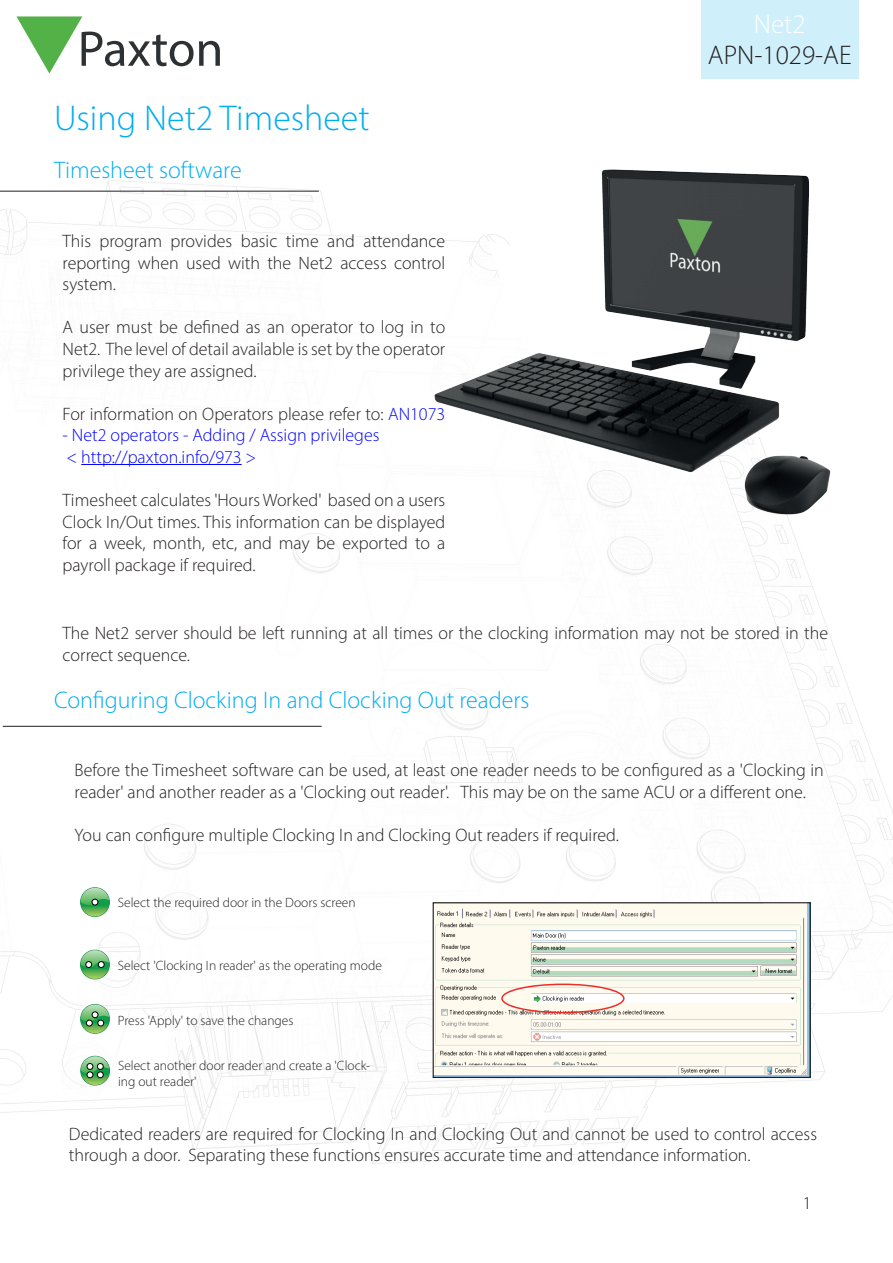
<style>
.page{position:relative;width:893px;height:1263px;background:#fff}
.page>*{position:absolute;margin:0;border:0;box-sizing:border-box;transform-origin:0 0}
.AN_Title{font:300 36px "Myriad Pro";color:#00aeef}
.AN_Title-2{font:300 27px "Myriad Pro";color:#231f20}
.AN_Title-3{font:300 27px "Myriad Pro";color:#fff}
.Section_title{font:300 24px "Myriad Pro";color:#00aeef}
.Text_AN_Link{font:300 18px/21.6px "Myriad Pro";color:#231f20;text-align:justify}
.Text{font:300 18px/21.6px "Myriad Pro";color:#231f20}
.Text_bold{font:300 18px/21.6px "Myriad Pro";color:#231f20}
.Text_AN_Link-2{font:300 18px/21.6px "Myriad Pro";color:#00f}
.Text_9pt{font:300 13.5px/16.2px "Myriad Pro";color:#231f20}
.s1{color:#00f}
</style>
<div class="page">
<svg style="left:16px;top:16px;width:119px;height:58px"></svg>
<img style="left:0;top:180px;width:893px;height:984px">
<img style="left:135px;top:0;width:758px;height:613px">
<hr style="left:0;top:191px;width:319px;height:1px;background:#231f20">
<hr style="left:3px;top:726px;width:319px;height:1px;background:#231f20">
<hr style="left:81px;top:464px;width:161px;height:1px;background:#00f">
<div style="left:80px;top:1056px;width:30px;height:29px;border:1px solid #0b8c44;border-radius:50%"></div>
<svg style="left:81px;top:1056px;width:29px;height:29px"></svg>
<div style="left:87px;top:1071px;width:6px;height:7px;border:1px solid #000;border-radius:50%"></div>
<div style="left:80px;top:950px;width:30px;height:29px;border:1px solid #0b8c44;border-radius:50%"></div>
<svg style="left:81px;top:950px;width:28px;height:29px"></svg>
<div style="left:85px;top:961px;width:7px;height:7px;border:1px solid #000;border-radius:50%"></div>
<div style="left:80px;top:1004px;width:30px;height:30px;border:1px solid #0b8c44;border-radius:50%"></div>
<svg style="left:81px;top:1004px;width:28px;height:29px"></svg>
<div style="left:97px;top:1019px;width:7px;height:7px;border:1px solid #000;border-radius:50%"></div>
<div style="left:80px;top:887px;width:30px;height:30px;border:1px solid #0b8c44;border-radius:50%"></div>
<svg style="left:81px;top:888px;width:28px;height:28px"></svg>
<img style="left:435px;top:904px;width:374px;height:172px">
<div style="left:433px;top:902px;width:378px;height:176px;border:1px solid #231f20"></div>
<div style="left:501px;top:983px;width:124px;height:30px;border:2px solid #ee2d29;border-radius:50%"></div>
<div style="left:702px;top:0;width:157px;height:79px;background:#cfeffb"></div>
<p class="AN_Title-3" style="left:754px;top:8px;width:53px">Net2</p>
<p class="AN_Title" style="left:54px;top:96px;width:317px">Using Net2 Timesheet</p>
<p class="Section_title" style="left:54px;top:156px;width:189px">Timesheet software</p>
<p class="Text_AN_Link" style="left:63px;top:230px;width:384px">This program provides basic time and attendance reporting when used with the Net2 access control system.</p>
<p class="Text_AN_Link" style="left:63px;top:316px;width:384px">A user must be defined as an operator to log in to Net2. The level of detail available is set by the operator privilege they are assigned.</p>
<p class="Text_AN_Link" style="left:63px;top:403px;width:384px">For information on Operators please refer to: <span class="s1">AN1073</span></p>
<p class="Text_AN_Link-2" style="left:63px;top:424px;width:318px">- Net2 operators - Adding / Assign privileges &lt; http://paxton.info/973 &gt;</p>
<p class="Text_AN_Link" style="left:63px;top:489px;width:384px">Timesheet calculates 'Hours Worked' based on a users Clock In/Out times. This information can be displayed for a week, month, etc, and may be exported to a payroll package if required.</p>
<p class="AN_Title-2" style="left:708px;top:39px;width:145px">APN-1029-AE</p>
<p class="Text_bold" style="left:63px;top:622px;width:767px">The Net2 server should be left running at all times or the clocking information may not be stored in the correct sequence.</p>
<p class="Section_title" style="left:54px;top:686px;width:477px">Configuring Clocking In and Clocking Out readers</p>
<p class="Text" style="left:75px;top:759px;width:751px">Before the Timesheet software can be used, at least one reader needs to be configured as a 'Clocking in reader' and another reader as a 'Clocking out reader'. This may be on the same ACU or a different one.</p>
<p class="Text" style="left:75px;top:824px;width:546px">You can configure multiple Clocking In and Clocking Out readers if required.</p>
<p class="Text_9pt" style="left:118px;top:894px;width:239px">Select the required door in the Doors screen</p>
<p class="Text_9pt" style="left:118px;top:957px;width:266px">Select 'Clocking In reader' as the operating mode</p>
<p class="Text_9pt" style="left:118px;top:1012px;width:177px">Press 'Apply' to save the changes</p>
<p class="Text_9pt" style="left:118px;top:1057px;width:254px">Select another door reader and create a 'Clock&shy;ing out reader'</p>
<p class="Text" style="left:69px;top:1122px;width:750px">Dedicated readers are required for Clocking In and Clocking Out and cannot be used to control access through a door. Separating these functions ensures accurate time and attendance information.</p>
<p class="Text" style="left:803px;top:1192px;width:10px">1</p>
</div>
